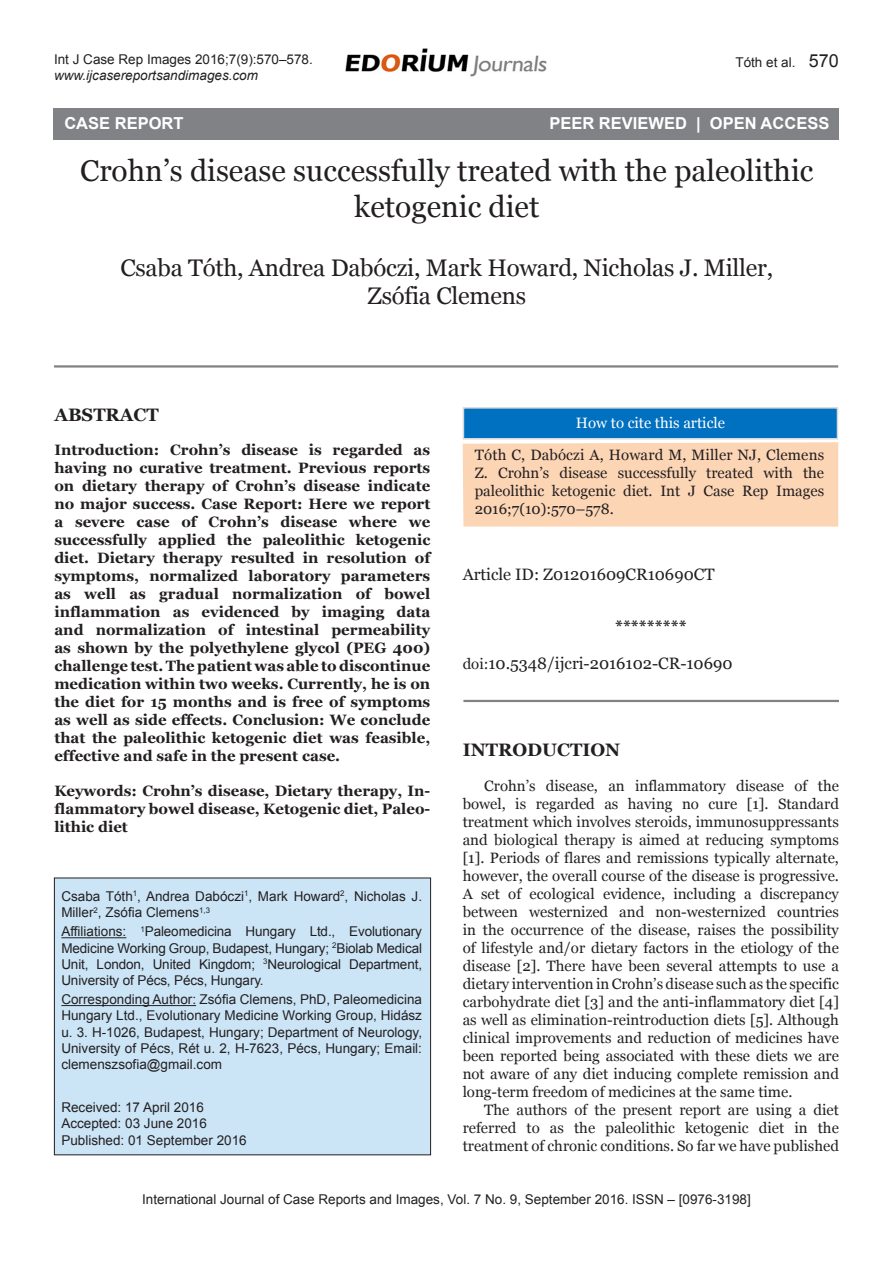
<style>
.page{position:relative;width:893px;height:1263px;background:#fff}
.page>*{position:absolute;margin:0;border:0;box-sizing:border-box;transform-origin:0 0}
.Chapter_Name{font:30px/36px "Georgia";color:#231f20;text-align:center}
.Author_Name{font:24px/28.8px "Georgia";letter-spacing:-.01em;color:#231f20;text-align:center}
.Introduction_Head{font:700 18px "Georgia";color:#231f20}
.Abstract_Head{font:700 18px "Georgia";color:#231f20}
.Open_Access{font:700 16.5px "Arial";color:#fff}
.DOI{font:16.5px "Georgia";color:#231f20}
.Star{font:16.5px "Georgia";color:#231f20}
.Star-2{font:700 16.5px "Georgia";color:#231f20}
.Text{font:15px/18px "Georgia";color:#231f20;text-align:justify}
.Abstract_text{font:700 15px/18px "Georgia";color:#231f20;text-align:justify}
.Keywords{font:700 15px/18px "Georgia";color:#231f20;text-align:justify}
.Box_author{font:13.5px/16.2px "Arial";color:#231f20;text-align:justify}
.Left_Running_head{font:13.5px "Arial";color:#231f20}
.Left_Running_head-2{font:italic 13.5px "Arial";color:#231f20}
.Box_received_date{font:13.5px "Arial";color:#231f20}
.Right_Running_head{font:13.5px "Arial";color:#231f20}
.s1{font-size:18px}
.s2{color:#fff}
.s3{font-size:15px}
</style>
<div class="page">
<img style="left:345px;top:48px;width:202px;height:29px">
<hr style="left:54px;top:365px;width:784px;height:3px;background:#808285">
<div style="left:54px;top:878px;width:377px;height:277px;background:#cbe5f7"></div>
<div style="left:54px;top:878px;width:377px;height:277px;border:1px solid #231f20"></div>
<hr style="left:61px;top:937px;width:65px;height:1px;background:#231f20">
<hr style="left:61px;top:1005px;width:135px;height:1px;background:#231f20">
<div style="left:463px;top:442px;width:375px;height:84px;background:#fcd5b5"></div>
<div style="left:463px;top:407px;width:375px;height:32px;background:#0070c0;border:2px solid #d9d9d9"></div>
<div style="left:55px;top:108px;width:784px;height:32px;background:#808285"></div>
<hr style="left:463px;top:700px;width:376px;height:2px;background:#808285">
<p class="Left_Running_head" style="left:54px;top:50px;width:260px">Int J Case Rep Images 2016;7(9):570–578.</p>
<p class="Left_Running_head-2" style="left:54px;top:67px;width:206px">www.ijcasereportsandimages.com</p>
<p class="Right_Running_head" style="left:735px;top:54px;width:105px">Tóth et al. <span class="s1">570</span></p>
<p class="Open_Access" style="left:64px;top:112px;width:121px">CASE REPORT</p>
<p class="Open_Access" style="left:549px;top:112px;width:281px">PEER REVIEWED | OPEN ACCESS</p>
<p class="Open_Access" style="left:696px;top:112px;width:121px">OPEN ACCESS</p>
<p class="Chapter_Name" style="left:80px;top:153px;width:735px">Crohn’s disease successfully treated with the paleolithic ketogenic diet</p>
<p class="Author_Name" style="left:120px;top:253px;width:654px">Csaba Tóth, Andrea Dabóczi, Mark Howard, Nicholas J. Miller,<br>Zsófia Clemens</p>
<p class="Abstract_Head" style="left:54px;top:403px;width:106px">ABSTRACT</p>
<p class="Abstract_text" style="left:54px;top:441px;width:377px">Introduction: Crohn’s disease is regarded as having no curative treatment. Previous reports on dietary therapy of Crohn’s disease indicate no major success. Case Report: Here we report a severe case of Crohn’s disease where we successfully applied the paleolithic ketogenic diet. Dietary therapy resulted in resolution of symptoms, normalized laboratory parameters as well as gradual normalization of bowel inflammation as evidenced by imaging data and normalization of intestinal permeability as shown by the polyethylene glycol (PEG 400) challenge test. The patient was able to discontinue medication within two weeks. Currently, he is on the diet for 15 months and is free of symptoms as well as side effects. Conclusion: We conclude that the paleolithic ketogenic diet was feasible, effective and safe in the present case.</p>
<p class="Keywords" style="left:54px;top:782px;width:377px">Keywords: Crohn’s disease, Dietary therapy, In&shy;flammatory bowel disease, Ketogenic diet, Paleo&shy;lithic diet</p>
<p class="Box_author" style="left:61px;top:888px;width:362px">Csaba Tóth<sup>1</sup>, Andrea Dabóczi<sup>1</sup>, Mark Howard<sup>2</sup>, Nicholas J.<br>Miller<sup>2</sup>, Zsófia Clemens<sup>1,3</sup></p>
<p class="Box_author" style="left:61px;top:924px;width:362px">Affiliations: <sup>1</sup>Paleomedicina Hungary Ltd., Evolutionary Medicine Working Group, Budapest, Hungary; <sup>2</sup>Biolab Medical Unit, London, United Kingdom; <sup>3</sup>Neurological Department, University of Pécs, Pécs, Hungary.</p>
<p class="Box_author" style="left:61px;top:991px;width:362px">Corresponding Author: Zsófia Clemens, PhD, Paleomedicina Hungary Ltd., Evolutionary Medicine Working Group, Hidász u. 3. H-1026, Budapest, Hungary; Department of Neurology, University of Pécs, Rét u. 2, H-7623, Pécs, Hungary; Email: clemenszsofia@gmail.com</p>
<p class="Box_received_date" style="left:61px;top:1098px;width:144px">Received: 17 April 2016</p>
<p class="Box_author" style="left:61px;top:1116px;width:147px">Accepted: 03 June 2016</p>
<p class="Box_author" style="left:61px;top:1132px;width:187px">Published: 01 September 2016</p>
<p class="Text" style="left:475px;top:406px;width:351px;line-height:32.7px;text-align:center"><span class="s2">How to cite this article<br></span>Tóth C, Dabóczi A, Howard M, Miller NJ, Clemens</p>
<p class="Text" style="left:475px;top:464px;width:351px">Z. Crohn’s disease successfully treated with the paleolithic ketogenic diet. Int J Case Rep Images 2016;7(10):570–578.</p>
<p class="Star" style="left:463px;top:564px;width:253px">Article ID: Z01201609CR10690CT</p>
<p class="Star-2" style="left:615px;top:616px;width:73px">*********</p>
<p class="DOI" style="left:463px;top:653px;width:271px"><span class="s3">doi:</span>10.5348/ijcri-2016102-CR-10690</p>
<p class="Introduction_Head" style="left:463px;top:738px;width:159px">INTRODUCTION</p>
<p class="Text" style="left:463px;top:777px;width:378px;text-indent:22px">Crohn’s disease, an inflammatory disease of the bowel, is regarded as having no cure [1]. Standard treatment which involves steroids, immunosuppressants and biological therapy is aimed at reducing symptoms [1]. Periods of flares and remissions typically alternate, however, the overall course of the disease is progressive.<br>A set of ecological evidence, including a discrepancy between westernized and non-westernized countries in the occurrence of the disease, raises the possibility of lifestyle and/or dietary factors in the etiology of the disease [2]. There have been several attempts to use a dietary intervention in Crohn’s disease such as the specific carbohydrate diet [3] and the anti-inflammatory diet [4] as well as elimination-reintroduction diets [5]. Although clinical improvements and reduction of medicines have been reported being associated with these diets we are not aware of any diet inducing complete remission and long-term freedom of medicines at the same time.</p>
<p class="Text" style="left:463px;top:1101px;width:378px;text-indent:22px">The authors of the present report are using a diet referred to as the paleolithic ketogenic diet in the treatment of chronic conditions. So far we have published</p>
<p class="Box_author" style="left:142px;top:1191px;width:610px">International Journal of Case Reports and Images, Vol. 7 No. 9, September 2016. ISSN – [0976-3198]</p>
</div>
